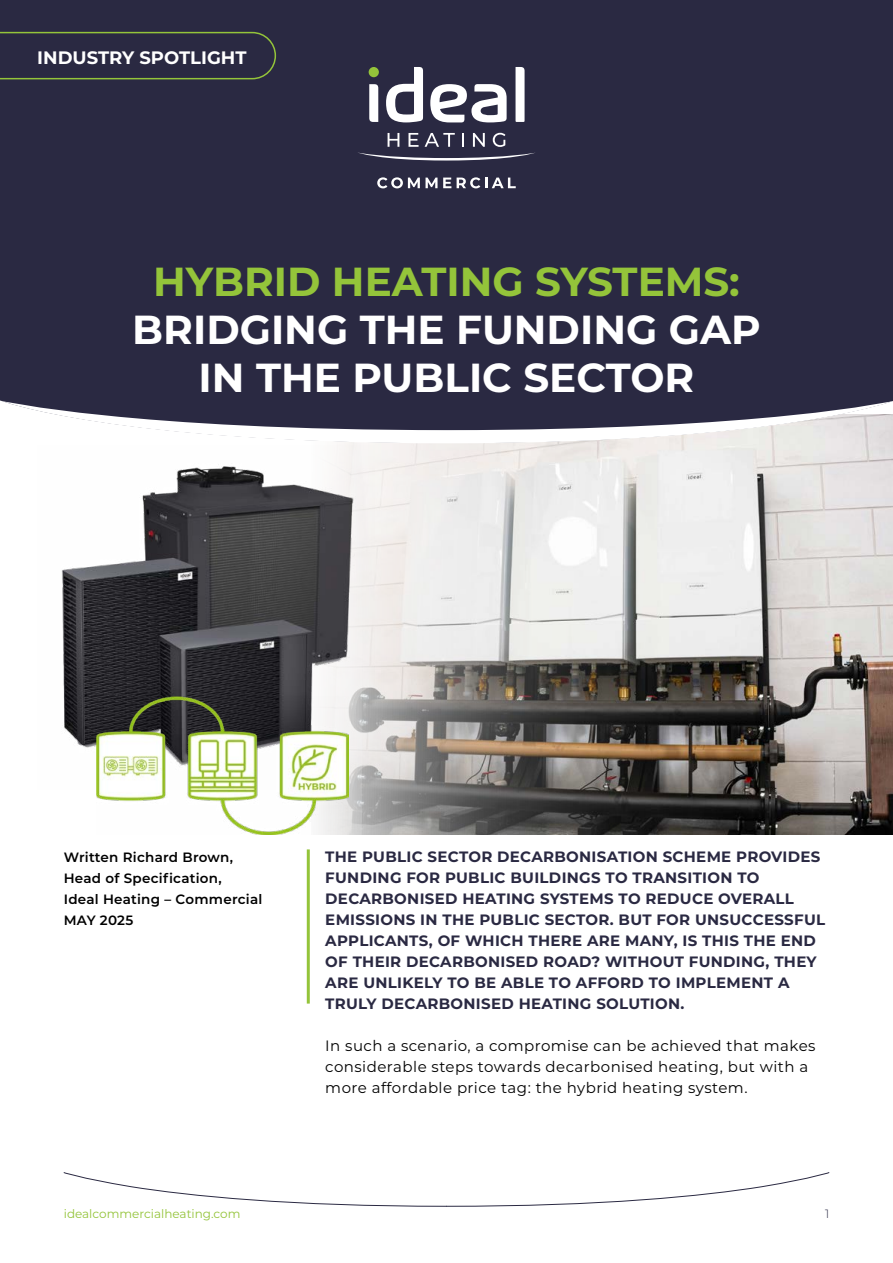
<style>
.page{position:relative;width:893px;height:1263px;background:#fff}
.page>*{position:absolute;margin:0;border:0;box-sizing:border-box;transform-origin:0 0}
.t1{font:700 40.5px/48px "Montserrat";color:#fff;text-align:center}
.t2{font:700 40.5px "Montserrat";color:#94c43a}
.t3{font:700 18px "Montserrat";color:#fff}
.t4{font:700 15px/21px "Montserrat";letter-spacing:.02em;color:#2a2942}
.t5{font:15px/21px "Montserrat";letter-spacing:.03em;color:#000}
.t6{font:600 13.5px/21px "Montserrat";letter-spacing:.02em;color:#000}
.t7{font:12px "Montserrat";color:#94c43a}
.t8{font:300 12px "Montserrat";color:#2a2942}
</style>
<div class="page">
<img style="left:361px;top:443px;width:532px;height:391px">
<div style="left:0;top:0;width:893px;height:401px;background:#2a2942"></div>
<svg style="left:377px;top:177px;width:43px;height:11px"></svg>
<svg style="left:426px;top:178px;width:25px;height:10px"></svg>
<svg style="left:457px;top:177px;width:59px;height:11px"></svg>
<svg style="left:357px;top:153px;width:179px;height:8px"></svg>
<svg style="left:386px;top:67px;width:37px;height:55px"></svg>
<svg style="left:516px;top:67px;width:9px;height:55px"></svg>
<svg style="left:369px;top:84px;width:9px;height:38px"></svg>
<svg style="left:430px;top:84px;width:77px;height:38px"></svg>
<svg style="left:388px;top:133px;width:11px;height:14px"></svg>
<svg style="left:408px;top:133px;width:11px;height:14px"></svg>
<svg style="left:425px;top:133px;width:30px;height:14px"></svg>
<svg style="left:462px;top:133px;width:2px;height:14px"></svg>
<svg style="left:473px;top:133px;width:12px;height:14px"></svg>
<svg style="left:493px;top:133px;width:12px;height:14px"></svg>
<div style="left:369px;top:67px;width:10px;height:10px;background:#94c43a;border-radius:50%"></div>
<svg style="left:63px;top:1172px;width:767px;height:35px"></svg>
<svg style="left:2px;top:401px;width:891px;height:42px"></svg>
<hr style="left:307px;top:849px;width:3px;height:154px;background:#94c43a">
<svg style="left:0;top:32px;width:276px;height:47px;background:#2f3141"></svg>
<img style="left:61px;top:446px;width:313px;height:343px">
<img style="left:96px;top:696px;width:253px;height:138px">
<p class="t3" style="left:37px;top:45px;width:211px">INDUSTRY SPOTLIGHT</p>
<h1 class="t2" style="left:153px;top:253px;width:588px">HYBRID HEATING SYSTEMS:</h1>
<h1 class="t1" style="left:132px;top:304px;width:630px">BRIDGING THE FUNDING GAP<br>IN THE PUBLIC SECTOR</h1>
<p class="t6" style="left:64px;top:846px;width:200px">Written Richard Brown,<br>Head of Specification,<br>Ideal Heating – Commercial<br>MAY 2025</p>
<p class="t4" style="left:325px;top:845px;width:501px">THE PUBLIC SECTOR DECARBONISATION SCHEME PROVIDES FUNDING FOR PUBLIC BUILDINGS TO TRANSITION TO DECARBONISED HEATING SYSTEMS TO REDUCE OVERALL EMISSIONS IN THE PUBLIC SECTOR. BUT FOR UNSUCCESSFUL APPLICANTS, OF WHICH THERE ARE MANY, IS THIS THE END OF THEIR DECARBONISED ROAD? WITHOUT FUNDING, THEY ARE UNLIKELY TO BE ABLE TO AFFORD TO IMPLEMENT A TRULY DECARBONISED HEATING SOLUTION.</p>
<p class="t5" style="left:325px;top:1034px;width:492px">In such a scenario, a compromise can be achieved that makes considerable steps towards decarbonised heating, but with a more affordable price tag: the hybrid heating system.</p>
<p class="t7" style="left:64px;top:1206px;width:178px">idealcommercialheating.com</p>
<p class="t8" style="left:825px;top:1206px;width:6px">1</p>
</div>
